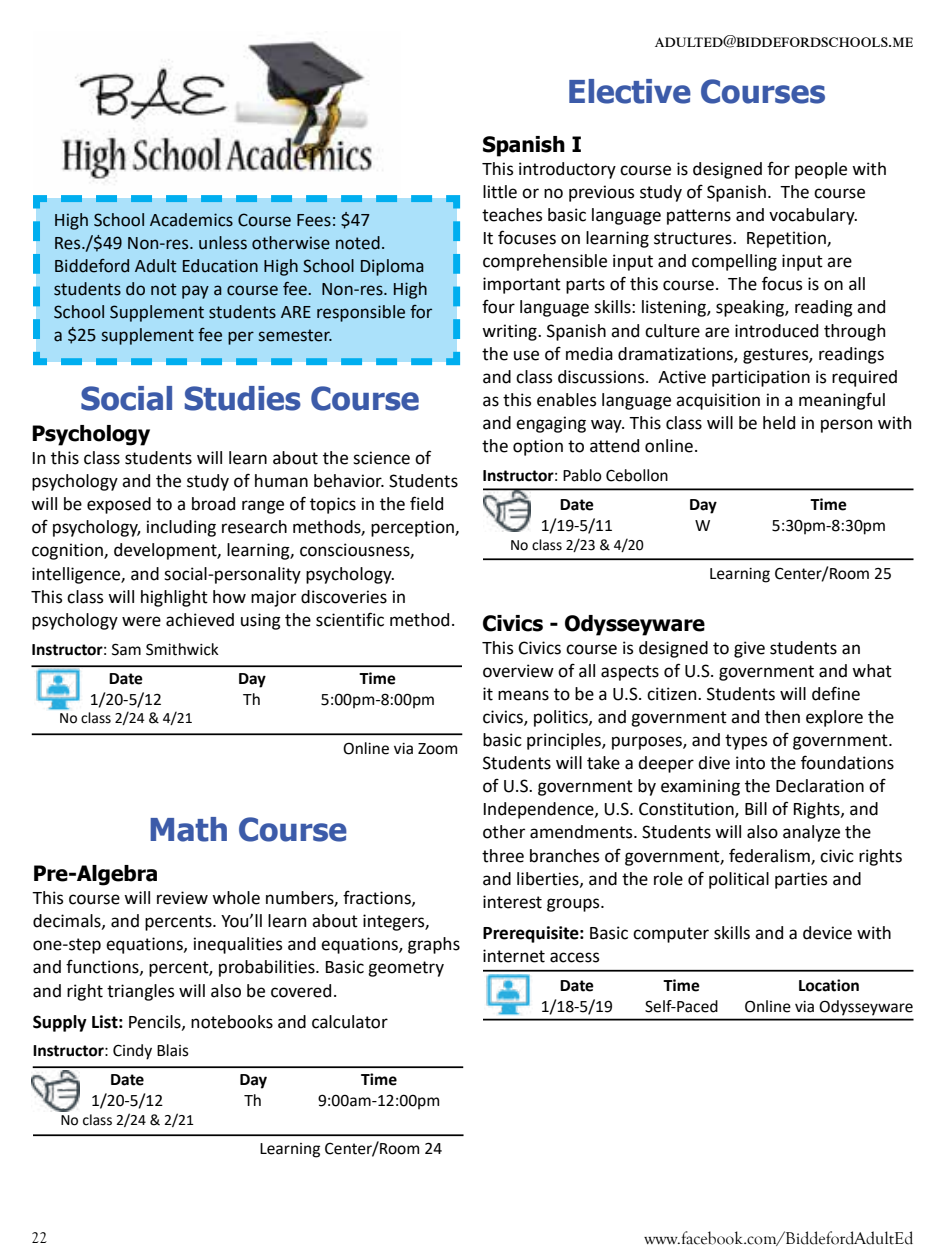
<style>
.page{position:relative;width:945px;height:1260px;background:#fff}
.page>*{position:absolute;margin:0;border:0;box-sizing:border-box;transform-origin:0 0}
.t1{font:700 31.5px "Tahoma";color:#3c5ba9}
.t2{font:700 21px "Tahoma";color:#000}
.t3{font:19.25px/23.1px "Calibri";color:#000}
.t4{font:19.25px "Times New Roman";color:#000}
.t5{font:17.5px "Calibri";color:#000}
.t6{font:700 17.5px/28.9px "Calibri";color:#000;text-align:center}
.t7{font:17.5px "Goudy Old Style T";color:#000}
.t8{font:15.75px "Calibri";color:#000}
.t9{font:15.75px "Goudy Old Style T";color:#000}
.s1{font-family:"Goudy Old Style T";font-size:17.5px}
.s2{font-weight:400}
.s3{font-weight:700}
</style>
<div class="page">
<img style="left:61px;top:41px;width:322px;height:144px">
<hr style="left:33px;top:1066px;width:430px;height:2px;background:#000">
<hr style="left:33px;top:1134px;width:431px;height:2px;background:#000">
<svg style="left:33px;top:195px;width:428px;height:171px"></svg>
<img style="left:36px;top:669px;width:46px;height:41px">
<hr style="left:483px;top:489px;width:431px;height:1px;background:#000">
<hr style="left:483px;top:558px;width:431px;height:2px;background:#000">
<hr style="left:483px;top:970px;width:431px;height:2px;background:#000">
<hr style="left:483px;top:1019px;width:431px;height:1px;background:#000">
<img style="left:486px;top:974px;width:46px;height:42px">
<hr style="left:32px;top:665px;width:430px;height:2px;background:#000">
<hr style="left:32px;top:733px;width:430px;height:2px;background:#000">
<img style="left:483px;top:490px;width:48px;height:42px">
<img style="left:31px;top:1070px;width:48px;height:41px">
<p class="t4" style="left:655px;top:27px;width:260px">adulted<span class="s1">@</span>biddefordschools.me</p>
<p class="t3" style="left:54px;top:208px;width:380px">High School Academics Course Fees: $47<br>Res./$49 Non-res. unless otherwise noted.<br>Biddeford Adult Education High School Diploma students do not pay a course fee. Non-res. High School Supplement students ARE responsible for a $25 supplement fee per semester.</p>
<h1 class="t1" style="left:81px;top:377px;width:341px">Social Studies Course</h1>
<p class="t2" style="left:32px;top:419px;width:120px">Psychology</p>
<p class="t3" style="left:32px;top:446px;width:430px">In this class students will learn about the science of psychology and the study of human behavior. Students will be exposed to a broad range of topics in the field of psychology, including research methods, perception, cognition, development, learning, consciousness, intelligence, and social-personality psychology.<br>This class will highlight how major discoveries in psychology were achieved using the scientific method.</p>
<p class="t6" style="left:32px;top:634px;width:189px">Instructor<span class="s2">: Sam Smithwick<br></span>Date</p>
<p class="t6" style="left:238px;top:663px;width:29px">Day</p>
<p class="t6" style="left:360px;top:663px;width:37px">Time</p>
<p class="t5" style="left:90px;top:687px;width:74px">1/20-5/12</p>
<p class="t5" style="left:243px;top:687px;width:19px">Th</p>
<p class="t5" style="left:321px;top:687px;width:116px">5:00pm-8:00pm</p>
<p class="t8" style="left:59px;top:707px;width:135px">No class 2/24 &amp; 4/21</p>
<p class="t5" style="left:343px;top:736px;width:117px">Online via Zoom</p>
<h1 class="t1" style="left:149px;top:808px;width:200px">Math Course</h1>
<p class="t2" style="left:33px;top:859px;width:127px">Pre-Algebra</p>
<p class="t3" style="left:33px;top:886px;width:429px">This course will review whole numbers, fractions, decimals, and percents. You’ll learn about integers, one-step equations, inequalities and equations, graphs and functions, percent, probabilities. Basic geometry and right triangles will also be covered.</p>
<p class="t3" style="left:33px;top:1009px;width:357px"><span class="s3">Supply List:</span> Pencils, notebooks and calculator</p>
<p class="t6" style="left:110px;top:1036px;width:80px;text-align:left;text-indent:-77px">Instructor<span class="s2">: Cindy Blais<br></span>Date</p>
<p class="t6" style="left:239px;top:1065px;width:29px">Day</p>
<p class="t6" style="left:361px;top:1065px;width:37px">Time</p>
<p class="t5" style="left:91px;top:1088px;width:74px">1/20-5/12</p>
<p class="t5" style="left:244px;top:1088px;width:19px">Th</p>
<p class="t5" style="left:318px;top:1088px;width:124px">9:00am-12:00pm</p>
<p class="t8" style="left:60px;top:1109px;width:135px">No class 2/24 &amp; 2/21</p>
<p class="t5" style="left:260px;top:1136px;width:184px">Learning Center/Room 24</p>
<h1 class="t1" style="left:567px;top:69px;width:260px">Elective Courses</h1>
<p class="t2" style="left:482px;top:129px;width:101px">Spanish I</p>
<p class="t3" style="left:482px;top:156px;width:432px">This introductory course is designed for people with little or no previous study of Spanish. The course teaches basic language patterns and vocabulary.<br>It focuses on learning structures. Repetition, comprehensible input and compelling input are important parts of this course. The focus is on all<br>four language skills: listening, speaking, reading and writing. Spanish and culture are introduced through the use of media dramatizations, gestures, readings and class discussions. Active participation is required as this enables language acquisition in a meaningful and engaging way. This class will be held in person with the option to attend online.</p>
<p class="t6" style="left:482px;top:460px;width:188px">Instructor<span class="s2">: Pablo Cebollon<br></span>Date</p>
<p class="t6" style="left:689px;top:489px;width:29px">Day</p>
<p class="t6" style="left:811px;top:489px;width:37px">Time</p>
<p class="t5" style="left:541px;top:513px;width:74px">1/19-5/11</p>
<p class="t5" style="left:695px;top:513px;width:17px">W</p>
<p class="t5" style="left:772px;top:513px;width:116px">5:30pm-8:30pm</p>
<p class="t8" style="left:510px;top:534px;width:135px">No class 2/23 &amp; 4/20</p>
<p class="t5" style="left:709px;top:561px;width:184px">Learning Center/Room 25</p>
<p class="t2" style="left:482px;top:608px;width:224px">Civics - Odysseyware</p>
<p class="t3" style="left:482px;top:635px;width:422px">This Civics course is designed to give students an overview of all aspects of U.S. government and what it means to be a U.S. citizen. Students will define civics, politics, and government and then explore the basic principles, purposes, and types of government.<br>Students will take a deeper dive into the foundations of U.S. government by examining the Declaration of Independence, U.S. Constitution, Bill of Rights, and other amendments. Students will also analyze the three branches of government, federalism, civic rights and liberties, and the role of political parties and interest groups.</p>
<p class="t3" style="left:482px;top:920px;width:411px"><span class="s3">Prerequisite:</span> Basic computer skills and a device with internet access</p>
<p class="t6" style="left:560px;top:970px;width:36px">Date</p>
<p class="t6" style="left:664px;top:970px;width:37px">Time</p>
<p class="t6" style="left:798px;top:970px;width:63px">Location</p>
<p class="t5" style="left:541px;top:994px;width:74px">1/18-5/19</p>
<p class="t5" style="left:645px;top:994px;width:75px">Self-Paced</p>
<p class="t5" style="left:744px;top:994px;width:171px">Online via Odysseyware</p>
<p class="t9" style="left:32px;top:1229px;width:17px">22</p>
<p class="t7" style="left:644px;top:1229px;width:271px">www.facebook.com/BiddefordAdultEd</p>
</div>
